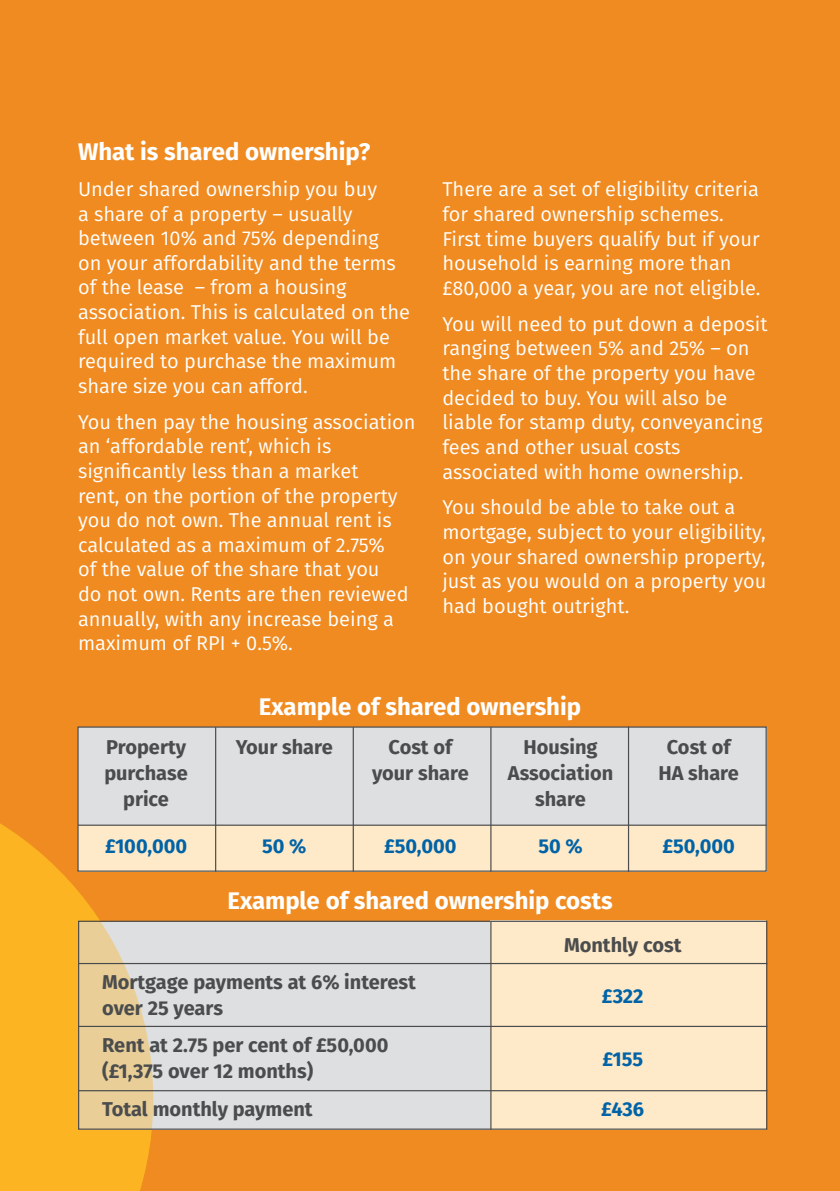
<style>
.page{position:relative;width:840px;height:1191px;background:#fff}
.page>*{position:absolute;margin:0;border:0;box-sizing:border-box;transform-origin:0 0}
.t1{font:700 24px "Fira Sans";color:#fff}
.t2{font:20px/24.6px "Fira Sans";color:#fff}
.t3{font:700 20px/37.4px "Fira Sans";color:#4b4c4d}
.t4{font:700 20px "Fira Sans";color:#0163a7}
</style>
<div class="page">
<div style="left:0;top:0;width:839px;height:1191px;background:#f08b21"></div>
<div style="left:79px;top:922px;width:411px;height:207px;background:#dedfe1"></div>
<div style="left:78px;top:824px;width:687px;height:47px;background:#feeac8"></div>
<div style="left:490px;top:920px;width:275px;height:209px;background:#feeac8"></div>
<div style="left:78px;top:727px;width:687px;height:98px;background:#dedfe1"></div>
<hr style="left:78px;top:824px;width:688px;height:1px;background:#4b4c4d">
<hr style="left:215px;top:727px;width:1px;height:144px;background:#4b4c4d">
<hr style="left:352px;top:727px;width:1px;height:144px;background:#4b4c4d">
<hr style="left:490px;top:727px;width:1px;height:144px;background:#4b4c4d">
<hr style="left:490px;top:922px;width:1px;height:207px;background:#4b4c4d">
<hr style="left:627px;top:726px;width:1px;height:145px;background:#4b4c4d">
<div style="left:77px;top:726px;width:689px;height:145px;border:1px solid #4b4c4d"></div>
<svg style="left:0;top:774px;width:153px;height:417px;fill:#fcb423"></svg>
<div style="left:78px;top:920px;width:689px;height:209px;border:1px solid #4b4c4d"></div>
<hr style="left:79px;top:963px;width:688px;height:1px;background:#4b4c4d">
<hr style="left:79px;top:1025px;width:688px;height:2px;background:#4b4c4d">
<hr style="left:79px;top:1090px;width:688px;height:1px;background:#4b4c4d">
<p class="t1" style="left:78px;top:131px;width:293px">What is shared ownership?</p>
<p class="t2" style="left:78px;top:176px;width:333px">Under shared ownership you buy<br>a share of a property – usually between 10% and 75% depending<br>on your affordability and the terms of the lease – from a housing association. This is calculated on the full open market value. You will be required to purchase the maximum share size you can afford.</p>
<p class="t2" style="left:78px;top:409px;width:339px">You then pay the housing association an ‘affordable rent’, which is significantly less than a market<br>rent, on the portion of the property you do not own. The annual rent is calculated as a maximum of 2.75%<br>of the value of the share that you<br>do not own. Rents are then reviewed annually, with any increase being a maximum of RPI + 0.5%.</p>
<p class="t2" style="left:442px;top:177px;width:319px">There are a set of eligibility criteria for shared ownership schemes.<br>First time buyers qualify but if your household is earning more than £80,000 a year, you are not eligible.</p>
<p class="t2" style="left:442px;top:311px;width:326px">You will need to put down a deposit ranging between 5% and 25% – on the share of the property you have decided to buy. You will also be liable for stamp duty, conveyancing fees and other usual costs associated with home ownership.</p>
<p class="t2" style="left:442px;top:495px;width:325px">You should be able to take out a mortgage, subject to your eligibility, on your shared ownership property, just as you would on a property you had bought outright.</p>
<p class="t1" style="left:259px;top:686px;width:323px">Example of shared ownership</p>
<p class="t3" style="left:106px;top:727px;width:81px">Property</p>
<p class="t3" style="left:235px;top:727px;width:98px">Your share</p>
<p class="t3" style="left:388px;top:727px;width:65px">Cost of</p>
<p class="t3" style="left:523px;top:727px;width:76px">Housing</p>
<p class="t3" style="left:666px;top:727px;width:65px">Cost of</p>
<p class="t3" style="left:104px;top:753px;width:85px">purchase</p>
<p class="t3" style="left:372px;top:753px;width:98px">your share</p>
<p class="t3" style="left:507px;top:753px;width:107px">Association</p>
<p class="t3" style="left:658px;top:753px;width:82px">HA share</p>
<p class="t3" style="left:123px;top:779px;width:47px">price</p>
<p class="t3" style="left:535px;top:779px;width:52px">share</p>
<p class="t4" style="left:105px;top:829px;width:84px">£100,000</p>
<p class="t4" style="left:262px;top:829px;width:46px">50 %</p>
<p class="t4" style="left:384px;top:829px;width:74px">£50,000</p>
<p class="t4" style="left:538px;top:829px;width:46px">50 %</p>
<p class="t4" style="left:662px;top:829px;width:74px">£50,000</p>
<p class="t1" style="left:227px;top:880px;width:386px">Example of shared ownership costs</p>
<p class="t3" style="left:102px;top:962px;width:315px">Mortgage payments at 6% interest</p>
<p class="t3" style="left:102px;top:988px;width:287px">over 25 years<br>Rent at 2.75 per cent of £50,000</p>
<p class="t3" style="left:102px;top:1051px;width:212px">(£1,375 over 12 months)<br>Total monthly payment</p>
<p class="t3" style="left:563px;top:924px;width:119px">Monthly cost</p>
<p class="t4" style="left:601px;top:979px;width:43px">£322</p>
<p class="t4" style="left:602px;top:1042px;width:42px">£155</p>
<p class="t4" style="left:601px;top:1092px;width:44px">£436</p>
</div>
